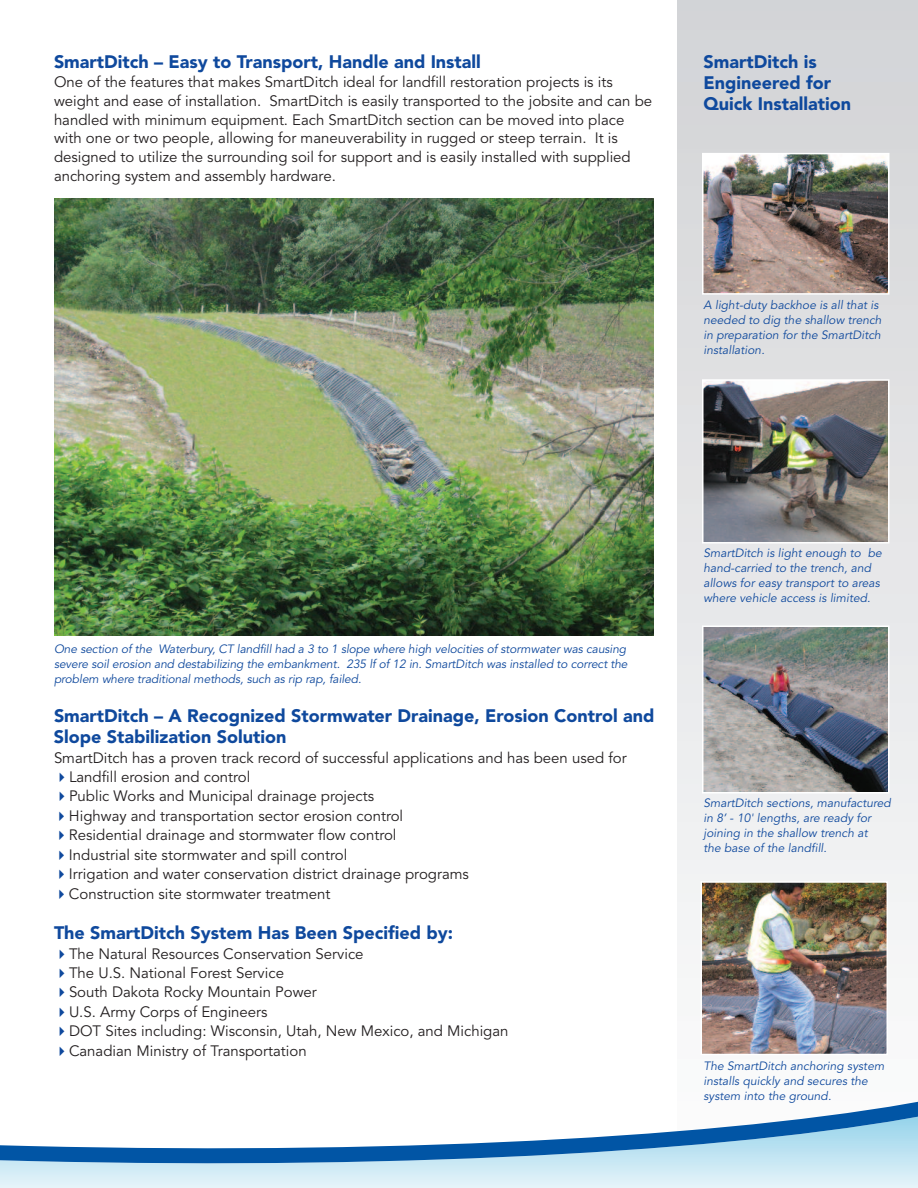
<style>
.page{position:relative;width:918px;height:1188px;background:#fff}
.page>*{position:absolute;margin:0;border:0;box-sizing:border-box;transform-origin:0 0}
.t1{font:900 18px/21px "Avenir";color:#0f499d}
.t2{font:15px/19.5px "Avenir";color:#231f20}
.t3{font:italic 12px/15px "Avenir";letter-spacing:.005em;color:#0f499d}
</style>
<div class="page">
<svg style="left:677px;top:0;width:241px;height:945px"></svg>
<svg style="left:0;top:1170px;width:918px;height:18px;background:#dcf0f7"></svg>
<svg style="left:0;top:1101px;width:918px;height:69px"></svg>
<img style="left:54px;top:199px;width:599px;height:436px">
<img style="left:705px;top:382px;width:182px;height:159px">
<div style="left:702px;top:379px;width:188px;height:165px;border:2px solid #fff"></div>
<img style="left:705px;top:156px;width:182px;height:136px">
<div style="left:702px;top:153px;width:188px;height:142px;border:2px solid #fff"></div>
<img style="left:705px;top:629px;width:182px;height:162px">
<div style="left:702px;top:626px;width:188px;height:168px;border:2px solid #fff"></div>
<img style="left:703px;top:884px;width:182px;height:168px">
<div style="left:700px;top:881px;width:188px;height:174px;border:2px solid #fff"></div>
<p class="t1" style="left:54px;top:52px;width:428px">SmartDitch – Easy to Transport, Handle and Install</p>
<p class="t2" style="left:54px;top:74px;width:600px;line-height:18.8px">One of the features that makes SmartDitch ideal for landfill restoration projects is its weight and ease of installation. SmartDitch is easily transported to the jobsite and can be handled with minimum equipment. Each SmartDitch section can be moved into place with one or two people, allowing for maneuverability in rugged or steep terrain. It is designed to utilize the surrounding soil for support and is easily installed with supplied anchoring system and assembly hardware.</p>
<p class="t1" style="left:704px;top:52px;width:149px">SmartDitch is<br>Engineered for<br>Quick Installation</p>
<p class="t3" style="left:704px;top:298px;width:180px">A light-duty backhoe is all that is needed to dig the shallow trench in preparation for the SmartDitch installation.</p>
<p class="t3" style="left:54px;top:642px;width:575px;text-align:justify">One section of the Waterbury, CT landfill had a 3 to 1 slope where high velocities of stormwater was causing severe soil erosion and destabilizing the embankment. 235 lf of 12 in. SmartDitch was installed to correct the problem where traditional methods, such as rip rap, failed.</p>
<p class="t1" style="left:54px;top:706px;width:602px;line-height:21.6px">SmartDitch – A Recognized Stormwater Drainage, Erosion Control and<br>Slope Stabilization Solution</p>
<p class="t2" style="left:69px;top:749px;width:559px;text-indent:-15px">SmartDitch has a proven track record of successful applications and has been used for Landfill erosion and control<br>Public Works and Municipal drainage projects<br>Highway and transportation sector erosion control<br>Residential drainage and stormwater flow control<br>Industrial site stormwater and spill control<br>Irrigation and water conservation district drainage programs<br>Construction site stormwater treatment</p>
<p class="t1" style="left:54px;top:923px;width:401px">The SmartDitch System Has Been Specified by:</p>
<p class="t2" style="left:69px;top:945px;width:441px">The Natural Resources Conservation Service<br>The U.S. National Forest Service<br>South Dakota Rocky Mountain Power<br>U.S. Army Corps of Engineers<br>DOT Sites including: Wisconsin, Utah, New Mexico, and Michigan Canadian Ministry of Transportation</p>
<p class="t3" style="left:704px;top:546px;width:180px">SmartDitch is light enough to be hand-carried to the trench, and allows for easy transport to areas where vehicle access is limited.</p>
<p class="t3" style="left:704px;top:796px;width:189px">SmartDitch sections, manufactured in 8’ - 10' lengths, are ready for joining in the shallow trench at<br>the base of the landfill.</p>
<p class="t3" style="left:704px;top:1059px;width:182px">The SmartDitch anchoring system installs quickly and secures the system into the ground.</p>
</div>
